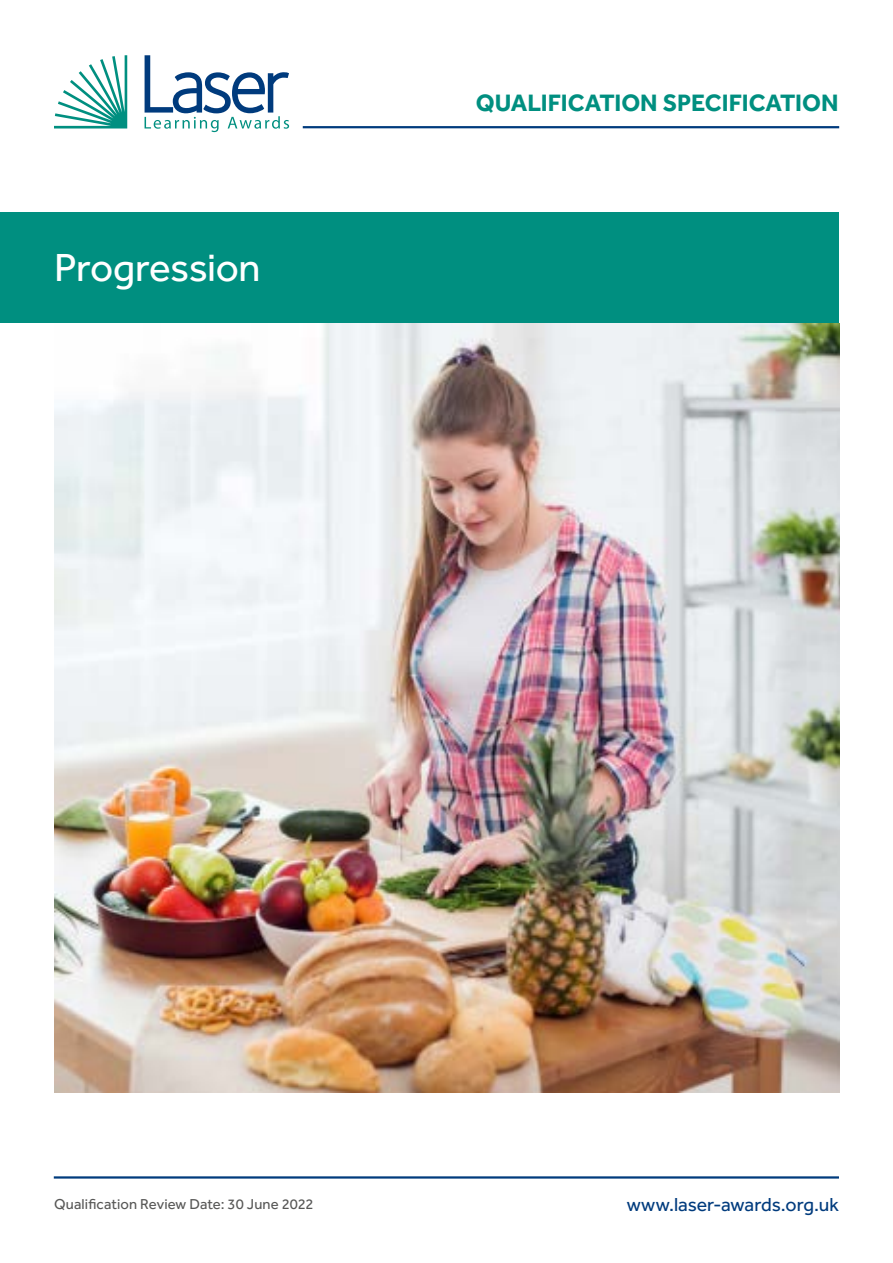
<style>
.page{position:relative;width:893px;height:1263px;background:#fff}
.page>*{position:absolute;margin:0;border:0;box-sizing:border-box;transform-origin:0 0}
.t1{font:40.5px "Effra";letter-spacing:-.015em;color:#fff}
.t2{font:700 24.6px "Effra";color:#008f80}
.t3{font:19.5px "Effra";letter-spacing:-.005em;color:#003b7d}
.t4{font:14.85px "Effra";letter-spacing:.005em;color:#575756}
</style>
<div class="page">
<img style="left:54px;top:323px;width:785px;height:770px">
<svg style="left:54px;top:55px;width:73px;height:73px"></svg>
<svg style="left:145px;top:55px;width:144px;height:77px"></svg>
<hr style="left:303px;top:126px;width:536px;height:2px;background:#003b7d">
<hr style="left:54px;top:1176px;width:785px;height:2px;background:#003b7d">
<div style="left:0;top:213px;width:839px;height:110px;background:#008f80"></div>
<h1 class="t1" style="left:54px;top:244px;width:208px">Progression</h1>
<h2 class="t2" style="left:476px;top:88px;width:364px">QUALIFICATION SPECIFICATION</h2>
<p class="t4" style="left:54px;top:1196px;width:261px">Qualification Review Date: 30 June 2022</p>
<h3 class="t3" style="left:627px;top:1193px;width:214px">www.laser-awards.org.uk</h3>
</div>
